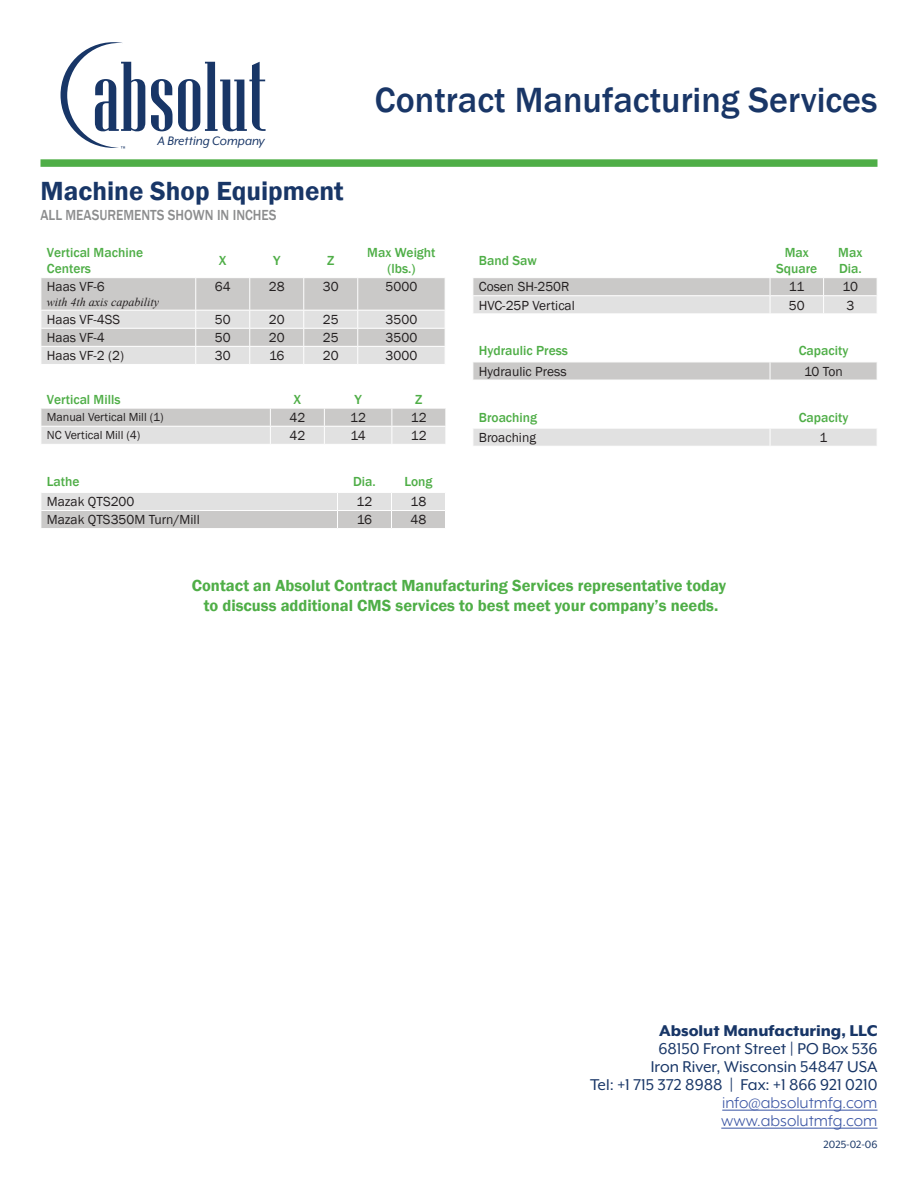
<style>
.page{position:relative;width:918px;height:1188px;background:#fff}
.page>*{position:absolute;margin:0;border:0;box-sizing:border-box;transform-origin:0 0}
.t1{font:98.7px "Niagara Solid";letter-spacing:.01em;color:#183667}
.t2{font:500 36px "Franklin Gothic";color:#193667}
.t3{font:600 27px "Franklin Gothic";color:#183667}
.t4{font:18px/18px "Mr Eaves XL Mod OT";color:#183667;text-align:right}
.t5{font:18px/18px "Mr Eaves XL Mod OT";color:#3853a3}
.t6{font:800 18px "Mr Eaves XL Mod OT";color:#183667}
.t7{font:600 16.5px/19.8px "Franklin Gothic";color:#4fae47;text-align:center}
.t8{font:500 15px "Franklin Gothic";color:#8c8d8e;scale:.9 1}
.t9{font:italic 14.1px "Mr Eaves XL Mod OT";color:#183667}
.t10{font:13.5px "Franklin Gothic";color:#231f20}
.t11{font:500 13.5px/16.2px "Franklin Gothic";color:#4fae47}
.t12{font:12px "Franklin Gothic";color:#231f20}
.t13{font:italic 12px "Times New Roman";color:#231f20}
.t14{font:12px "Mr Eaves XL Mod OT";color:#183667}
</style>
<div class="page">
<div style="left:40px;top:159px;width:838px;height:8px;background:#4fae47"></div>
<svg style="left:61px;top:42px;width:64px;height:107px"></svg>
<svg style="left:41px;top:278px;width:404px;height:86px;background:#d5d5d4"></svg>
<hr style="left:358px;top:346px;width:87px;height:1px;background:#fff">
<svg style="left:41px;top:408px;width:405px;height:36px;background:#d7d7d6"></svg>
<svg style="left:41px;top:493px;width:404px;height:35px;background:#d6d6d5"></svg>
<svg style="left:473px;top:278px;width:404px;height:35px;background:#d7d6d6"></svg>
<svg style="left:473px;top:362px;width:404px;height:18px;background:#cccbca"></svg>
<div style="left:473px;top:429px;width:404px;height:17px;background:#e1e1e1"></div>
<hr style="left:722px;top:1110px;width:155px;height:1px;background:#3853a3">
<hr style="left:721px;top:1128px;width:157px;height:1px;background:#3853a3">
<h1 class="t1" style="left:93px;top:45px;width:175px">absolut</h1>
<p class="t9" style="left:158px;top:134px;width:109px">A Bretting Company</p>
<h3 class="t3" style="left:40px;top:175px;width:305px">Machine Shop Equipment</h3>
<p class="t8" style="left:40px;top:206px;width:264px">ALL MEASUREMENTS SHOWN IN INCHES</p>
<h2 class="t2" style="left:375px;top:78px;width:504px">Contract Manufacturing Services</h2>
<p class="t11" style="left:47px;top:245px;width:98px">Vertical Machine<br>Centers</p>
<p class="t11" style="left:219px;top:253px;width:9px">X</p>
<p class="t11" style="left:273px;top:253px;width:9px">Y</p>
<p class="t11" style="left:327px;top:253px;width:9px">Z</p>
<p class="t11" style="left:367px;top:245px;width:70px;text-align:center">Max Weight (lbs.)</p>
<p class="t10" style="left:47px;top:279px;width:59px">Haas VF-6</p>
<p class="t13" style="left:47px;top:294px;width:114px">with 4th axis capability</p>
<p class="t10" style="left:215px;top:279px;width:17px">64</p>
<p class="t10" style="left:269px;top:279px;width:17px">28</p>
<p class="t10" style="left:323px;top:279px;width:17px">30</p>
<p class="t10" style="left:386px;top:279px;width:33px">5000</p>
<p class="t10" style="left:47px;top:311px;width:75px">Haas VF-4SS</p>
<p class="t10" style="left:215px;top:311px;width:17px">50</p>
<p class="t10" style="left:269px;top:311px;width:17px">20</p>
<p class="t10" style="left:323px;top:311px;width:17px">25</p>
<p class="t10" style="left:386px;top:311px;width:33px">3500</p>
<p class="t10" style="left:47px;top:329px;width:59px">Haas VF-4</p>
<p class="t10" style="left:215px;top:329px;width:17px">50</p>
<p class="t10" style="left:269px;top:329px;width:17px">20</p>
<p class="t10" style="left:323px;top:329px;width:17px">25</p>
<p class="t10" style="left:386px;top:329px;width:33px">3500</p>
<p class="t10" style="left:47px;top:347px;width:79px">Haas VF-2 (2)</p>
<p class="t10" style="left:215px;top:347px;width:17px">30</p>
<p class="t10" style="left:269px;top:347px;width:17px">16</p>
<p class="t10" style="left:323px;top:347px;width:17px">20</p>
<p class="t10" style="left:386px;top:347px;width:33px">3000</p>
<p class="t11" style="left:47px;top:391px;width:75px">Vertical Mills</p>
<p class="t11" style="left:294px;top:391px;width:9px">X</p>
<p class="t11" style="left:354px;top:391px;width:9px">Y</p>
<p class="t11" style="left:415px;top:391px;width:9px">Z</p>
<p class="t12" style="left:47px;top:409px;width:118px">Manual Vertical Mill (1)</p>
<p class="t10" style="left:289px;top:409px;width:17px">42</p>
<p class="t10" style="left:350px;top:409px;width:17px">12</p>
<p class="t10" style="left:411px;top:409px;width:17px">12</p>
<p class="t12" style="left:47px;top:427px;width:95px">NC Vertical Mill (4)</p>
<p class="t10" style="left:289px;top:427px;width:17px">42</p>
<p class="t10" style="left:350px;top:427px;width:17px">14</p>
<p class="t10" style="left:411px;top:427px;width:17px">12</p>
<p class="t11" style="left:47px;top:473px;width:34px">Lathe</p>
<p class="t11" style="left:353px;top:473px;width:24px">Dia.</p>
<p class="t11" style="left:404px;top:473px;width:30px">Long</p>
<p class="t10" style="left:47px;top:493px;width:89px">Mazak QTS200</p>
<p class="t10" style="left:357px;top:493px;width:17px">12</p>
<p class="t10" style="left:411px;top:493px;width:17px">18</p>
<p class="t10" style="left:47px;top:511px;width:154px">Mazak QTS350M Turn/Mill</p>
<p class="t10" style="left:357px;top:511px;width:17px">16</p>
<p class="t10" style="left:411px;top:511px;width:17px">48</p>
<p class="t11" style="left:479px;top:253px;width:59px">Band Saw</p>
<p class="t11" style="left:776px;top:245px;width:43px;text-align:center">Max<br>Square</p>
<p class="t11" style="left:838px;top:245px;width:26px">Max<br>Dia.</p>
<p class="t10" style="left:479px;top:279px;width:92px">Cosen SH-250R</p>
<p class="t10" style="left:789px;top:279px;width:17px">11</p>
<p class="t10" style="left:843px;top:279px;width:17px">10</p>
<p class="t10" style="left:479px;top:297px;width:98px">HVC-25P Vertical</p>
<p class="t10" style="left:789px;top:297px;width:17px">50</p>
<p class="t10" style="left:846px;top:297px;width:9px">3</p>
<p class="t11" style="left:479px;top:343px;width:91px">Hydraulic Press</p>
<p class="t11" style="left:799px;top:343px;width:51px">Capacity</p>
<p class="t10" style="left:479px;top:363px;width:89px">Hydraulic Press</p>
<p class="t10" style="left:804px;top:363px;width:40px">10 Ton</p>
<p class="t11" style="left:479px;top:409px;width:60px">Broaching</p>
<p class="t11" style="left:799px;top:409px;width:51px">Capacity</p>
<p class="t10" style="left:479px;top:429px;width:59px">Broaching</p>
<p class="t10" style="left:820px;top:429px;width:9px">1</p>
<p class="t7" style="left:192px;top:576px;width:536px">Contact an Absolut Contract Manufacturing Services representative today to discuss additional CMS services to best meet your company’s needs.</p>
<h3 class="t6" style="left:659px;top:1021px;width:220px">Absolut Manufacturing, LLC</h3>
<h3 class="t4" style="left:590px;top:1040px;width:289px">68150 Front Street | PO Box 536<br>Iron River, Wisconsin 54847 USA<br>Tel: +1 715 372 8988 | Fax: +1 866 921 0210</h3>
<h3 class="t5" style="left:721px;top:1094px;width:158px">info@absolutmfg.com www.absolutmfg.com</h3>
<p class="t14" style="left:824px;top:1137px;width:55px">2025-02-06</p>
</div>
